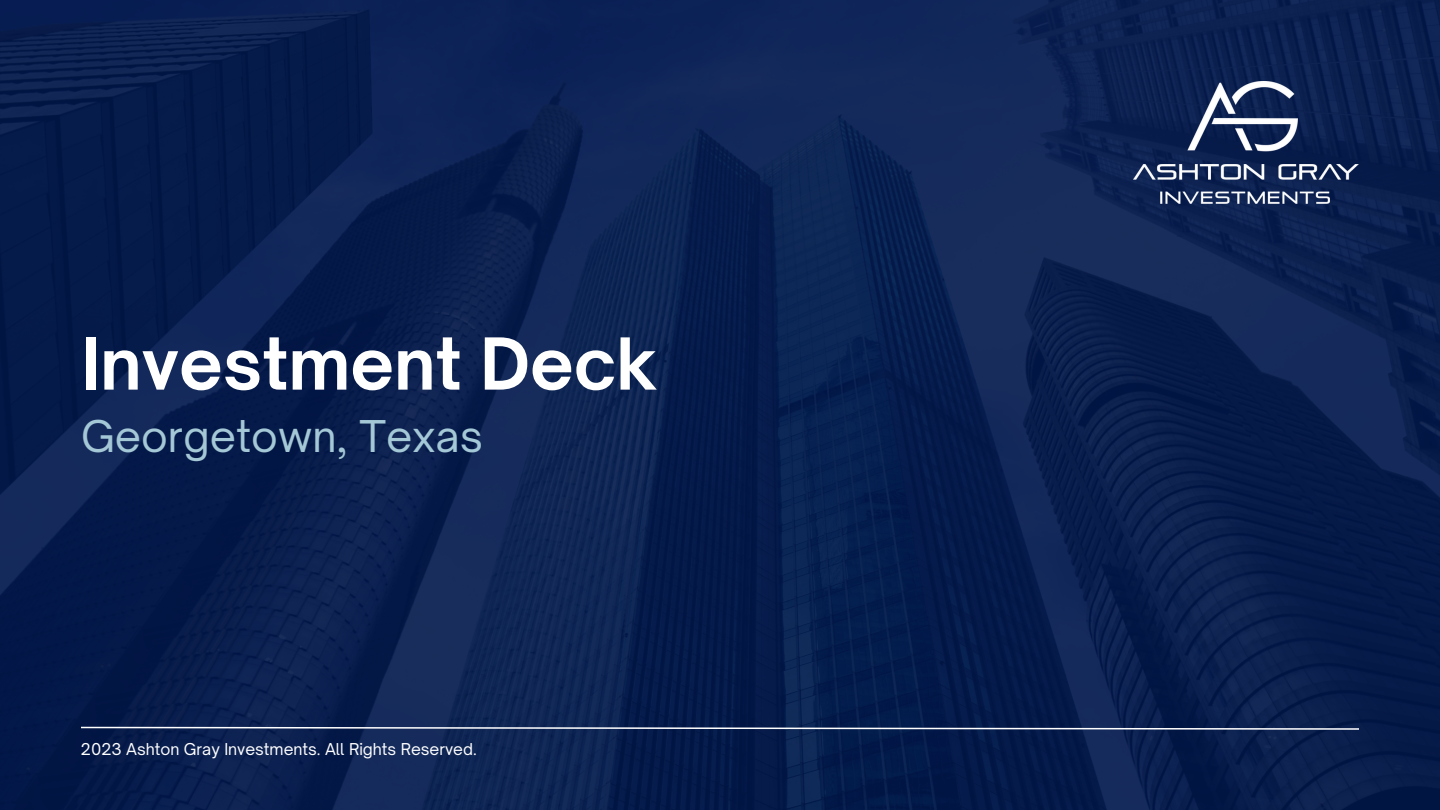
<style>
.page{position:relative;width:1440px;height:810px;background:#fff}
.page>*{position:absolute;margin:0;border:0;box-sizing:border-box;transform-origin:0 0}
.t1{font:700 68.5px "Open Sauce One";color:#fff}
.t2{font:41.9px "Open Sauce One";color:#a4c8d6}
.t3{font:15.7px "Open Sauce One";color:#fff}
</style>
<div class="page">
<img style="left:0;top:0;width:1440px;height:810px">
<img style="left:1134px;top:81px;width:225px;height:125px">
<svg style="left:79px;top:726px;width:1282px;height:5px;background:#526182"></svg>
<p class="t1" style="left:81px;top:321px;width:578px">Investment Deck</p>
<p class="t2" style="left:81px;top:410px;width:404px">Georgetown, Texas</p>
<p class="t3" style="left:81px;top:740px;width:397px">2023 Ashton Gray Investments. All Rights Reserved.</p>
</div>
